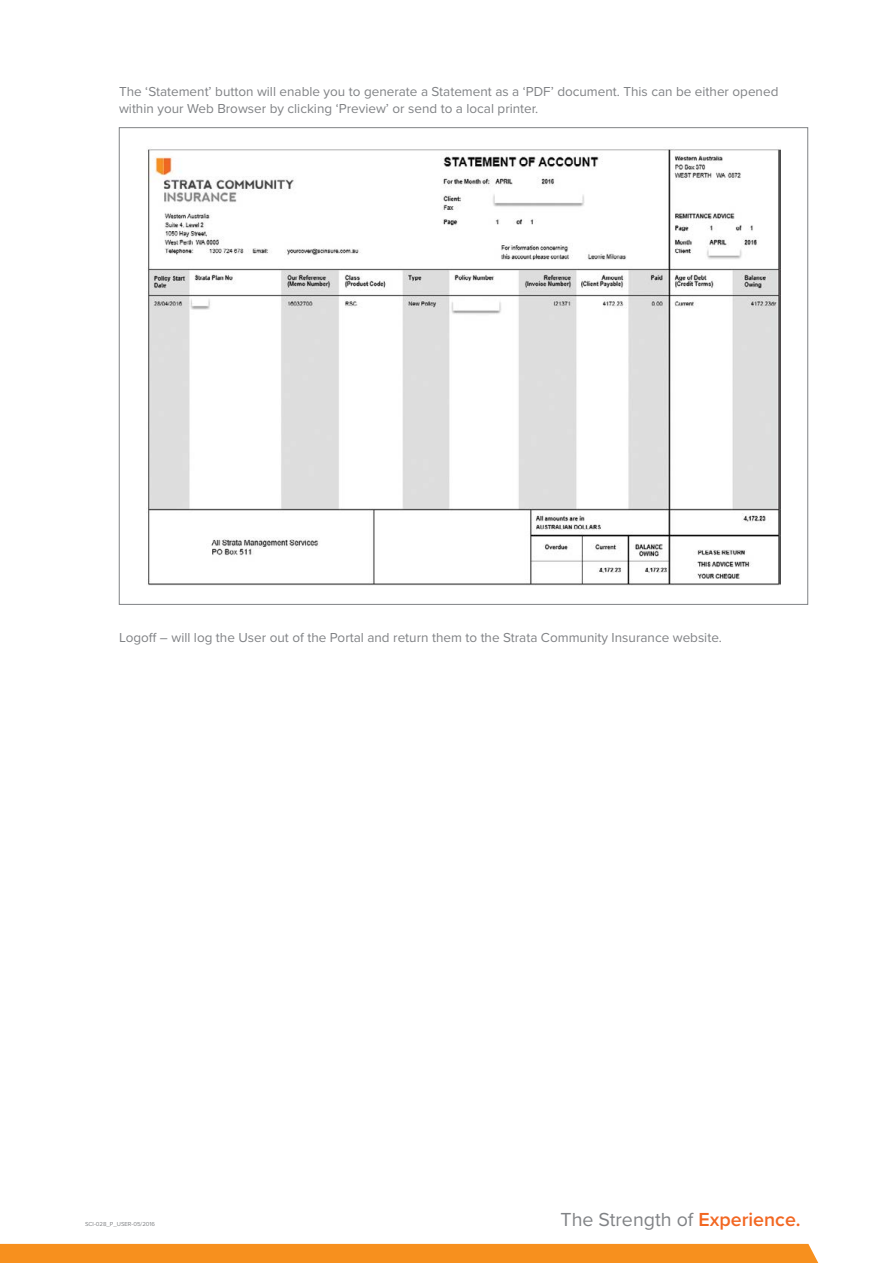
<style>
.page{position:relative;width:893px;height:1263px;background:#fff}
.page>*{position:absolute;margin:0;border:0;box-sizing:border-box;transform-origin:0 0}
.t1{font:19.65px "Proxima Nova";color:#808285}
.t2{font:13.5px/17.2px "Proxima Nova";color:#808285}
.t3{font:6px "Proxima Nova";color:#808285}
.s1{font-weight:600;color:#f26722}
</style>
<div class="page">
<img style="left:148px;top:149px;width:632px;height:436px">
<div style="left:0;top:1244px;width:819px;height:19px;background:#f7901e"></div>
<p class="t2" style="left:119px;top:83px;width:661px">The ‘Statement’ button will enable you to generate a Statement as a ‘PDF’ document. This can be either opened within your Web Browser by clicking ‘Preview’ or send to a local printer.</p>
<p class="t2" style="left:119px;top:629px;width:604px">Logoff – will log the User out of the Portal and return them to the Strata Community Insurance website.</p>
<p class="t3" style="left:85px;top:1220px;width:72px">SCI-028_P_USER-05/2016</p>
<h1 class="t1" style="left:561px;top:1207px;width:242px">The Strength of <span class="s1">Experience.</span></h1>
</div>
